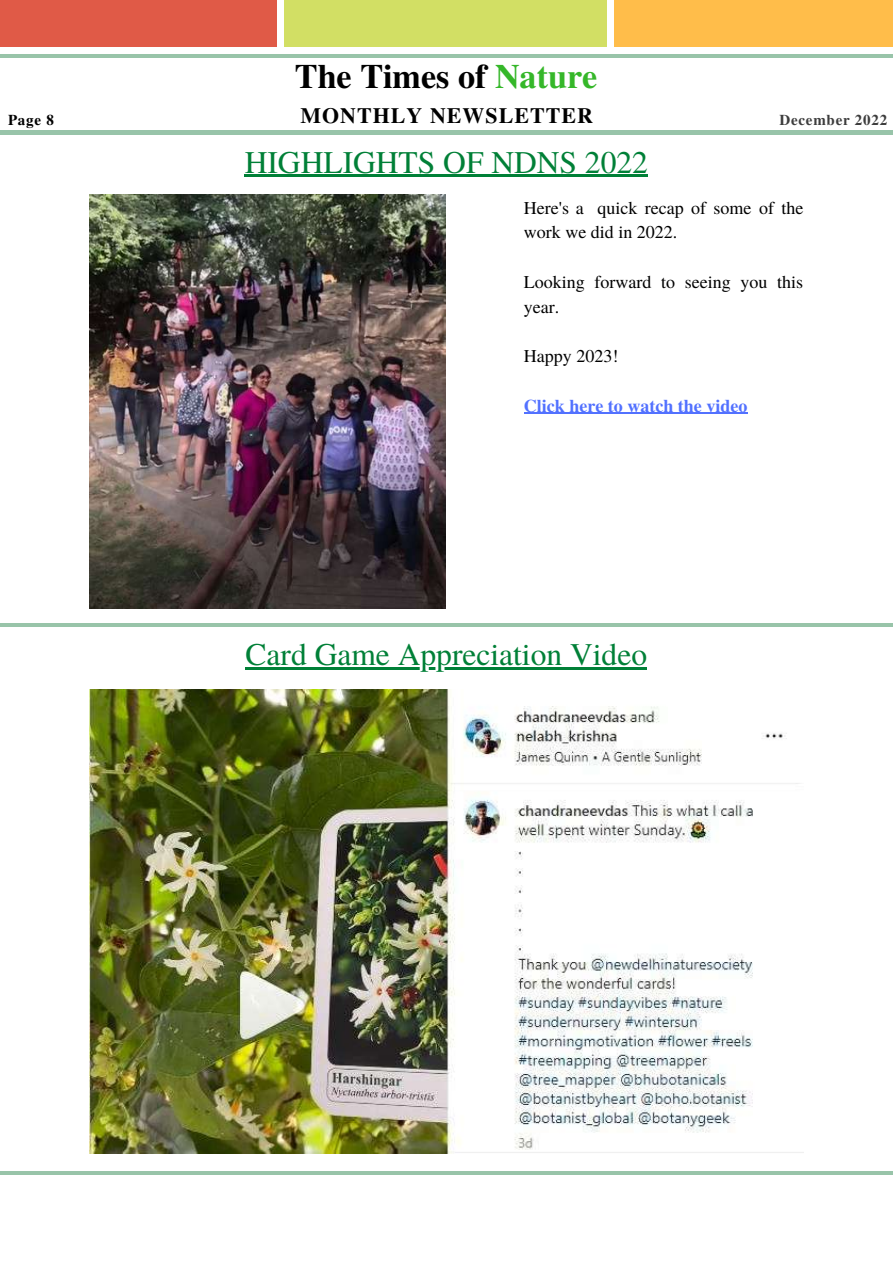
<style>
.page{position:relative;width:893px;height:1264px;background:#fff}
.page>*{position:absolute;margin:0;border:0;box-sizing:border-box;transform-origin:0 0}
.t1{font:700 34.2px "Te X Gyre Termes";color:#000}
.t2{font:31.5px "Te X Gyre Termes";color:#008037}
.t3{font:700 21.9px "Te X Gyre Termes";letter-spacing:.05em;color:#000}
.t4{font:18px/24.8px "Te X Gyre Termes";color:#000}
.t5{font:700 18px "Te X Gyre Termes";color:#5271ff}
.t6{font:700 15px "Te X Gyre Termes";letter-spacing:.05em;color:#3d3d3d}
.t7{font:700 15px "Te X Gyre Termes";color:#000}
.s1{color:#35b729}
</style>
<div class="page">
<div style="left:0;top:0;width:276px;height:47px;background:#e05a47"></div>
<div style="left:284px;top:0;width:322px;height:47px;background:#d2df64"></div>
<div style="left:614px;top:0;width:278px;height:47px;background:#ffbd4a"></div>
<hr style="left:0;top:55px;width:892px;height:3px;background:#98c4a9">
<hr style="left:0;top:131px;width:892px;height:3px;background:#98c4a9">
<hr style="left:0;top:1171px;width:892px;height:3px;background:#98c4a9">
<img style="left:89px;top:689px;width:711px;height:463px">
<hr style="left:0;top:623px;width:892px;height:3px;background:#98c4a9">
<img style="left:89px;top:194px;width:357px;height:414px">
<hr style="left:245px;top:175px;width:403px;height:2px;background:#008037">
<hr style="left:524px;top:413px;width:223px;height:1px;background:#5271ff">
<hr style="left:245px;top:667px;width:402px;height:2px;background:#008037">
<h1 class="t1" style="left:295px;top:50px;width:304px">The Times of <span class="s1">Nature</span></h1>
<p class="t7" style="left:8px;top:108px;width:47px">Page 8</p>
<p class="t3" style="left:300px;top:98px;width:294px">MONTHLY NEWSLETTER</p>
<p class="t6" style="left:779px;top:108px;width:109px">December 2022</p>
<h2 class="t2" style="left:245px;top:139px;width:404px">HIGHLIGHTS OF NDNS 2022</h2>
<p class="t4" style="left:524px;top:194px;width:281px">Here's a quick recap of some of the work we did in 2022.</p>
<p class="t4" style="left:524px;top:268px;width:281px">Looking forward to seeing you this year.</p>
<p class="t4" style="left:524px;top:343px;width:96px">Happy 2023!</p>
<p class="t5" style="left:524px;top:391px;width:225px">Click here to watch the video</p>
<h2 class="t2" style="left:245px;top:632px;width:403px">Card Game Appreciation Video</h2>
</div>
